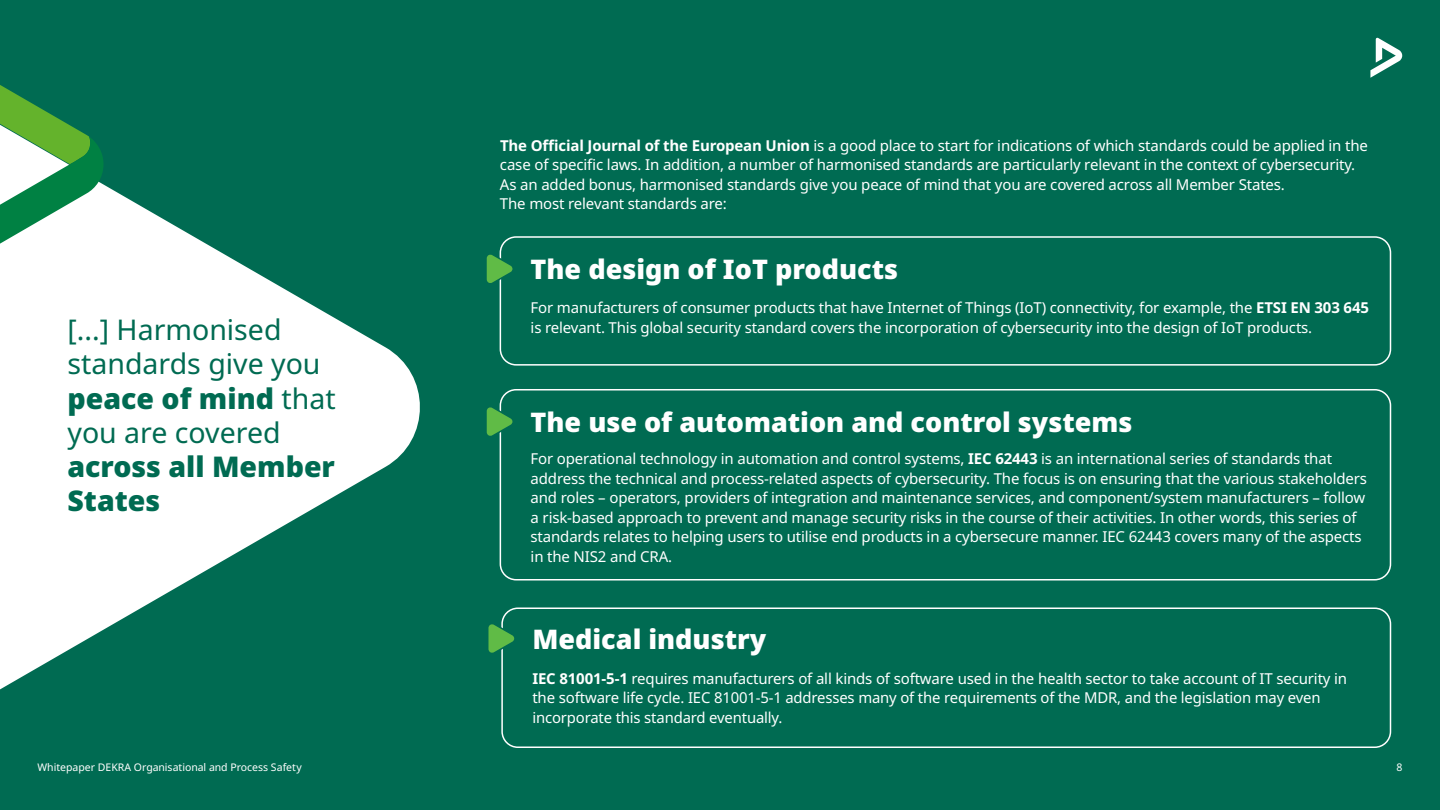
<style>
.page{position:relative;width:1440px;height:810px;background:#006b52}
.page>*{position:absolute;margin:0;border:0;box-sizing:border-box;transform-origin:0 0}
.t1{font:28.5px/34.2px "Noto Sans";color:#006b52}
.HL_36pt_White{font:900 27px "Noto Sans";color:#fff}
.Copy{font:900 27px "Noto Sans";color:#fff}
.Copy-2{font:15px/19.5px "Noto Sans";letter-spacing:-.01em;color:#fff}
.t2{font:10.5px "Noto Sans";color:#fff}
.s1{font-weight:700}
.s2{font-weight:900}
</style>
<div class="page">
<svg style="left:0;top:185px;width:420px;height:505px;fill:#fff"></svg>
<svg style="left:1370px;top:38px;width:32px;height:40px"></svg>
<svg style="left:0;top:85px;width:104px;height:195px"></svg>
<div style="left:500px;top:236px;width:891px;height:130px;border:2px solid #fff;border-radius:16px"></div>
<svg style="left:486px;top:252px;width:27px;height:34px"></svg>
<div style="left:500px;top:389px;width:891px;height:192px;border:2px solid #fff;border-radius:16px"></div>
<svg style="left:486px;top:404px;width:27px;height:35px"></svg>
<div style="left:501px;top:608px;width:890px;height:140px;border:2px solid #fff;border-radius:16px"></div>
<svg style="left:488px;top:621px;width:27px;height:35px"></svg>
<p class="Copy-2" style="left:500px;top:136px;width:869px"><span class="s1">The Official Journal of the European Union</span> is a good place to start for indications of which standards could be applied in the</p>
<p class="Copy-2" style="left:500px;top:155px;width:857px">case of specific laws. In addition, a number of harmonised standards are particularly relevant in the context of cybersecurity.</p>
<p class="Copy-2" style="left:500px;top:175px;width:786px">As an added bonus, harmonised standards give you peace of mind that you are covered across all Member States.</p>
<p class="Copy-2" style="left:500px;top:194px;width:228px">The most relevant standards are:</p>
<p class="t1" style="left:68px;top:314px;width:270px">[...] Harmonised standards give you <span class="s2">peace of mind</span> that you are covered <span class="s2">across all Member<br>States</span></p>
<p class="HL_36pt_White" style="left:531px;top:254px;width:369px">The design of IoT products</p>
<p class="Copy-2" style="left:531px;top:298px;width:840px">For manufacturers of consumer products that have Internet of Things (IoT) connectivity, for example, the <span class="s1">ETSI EN 303 645 </span>is relevant. This global security standard covers the incorporation of cybersecurity into the design of IoT products.</p>
<p class="HL_36pt_White" style="left:531px;top:406px;width:603px">The use of automation and control systems</p>
<p class="Copy-2" style="left:531px;top:449px;width:838px">For operational technology in automation and control systems, <span class="s1">IEC 62443</span> is an international series of standards that address the technical and process-related aspects of cybersecurity. The focus is on ensuring that the various stakeholders and roles – operators, providers of integration and maintenance services, and component/system manufacturers – follow a risk-based approach to prevent and manage security risks in the course of their activities. In other words, this series of standards relates to helping users to utilise end products in a cybersecure manner. IEC 62443 covers many of the aspects in the NIS2 and CRA.</p>
<p class="Copy" style="left:532px;top:624px;width:235px">Medical industry</p>
<p class="Copy-2" style="left:532px;top:669px;width:816px"><span class="s1">IEC 81001-5-1</span> requires manufacturers of all kinds of software used in the health sector to take account of IT security in the software life cycle. IEC 81001-5-1 addresses many of the requirements of the MDR, and the legislation may even incorporate this standard eventually.</p>
<p class="t2" style="left:38px;top:760px;width:266px">Whitepaper DEKRA Organisational and Process Safety</p>
<p class="t2" style="left:1396px;top:760px;width:8px">8</p>
</div>
